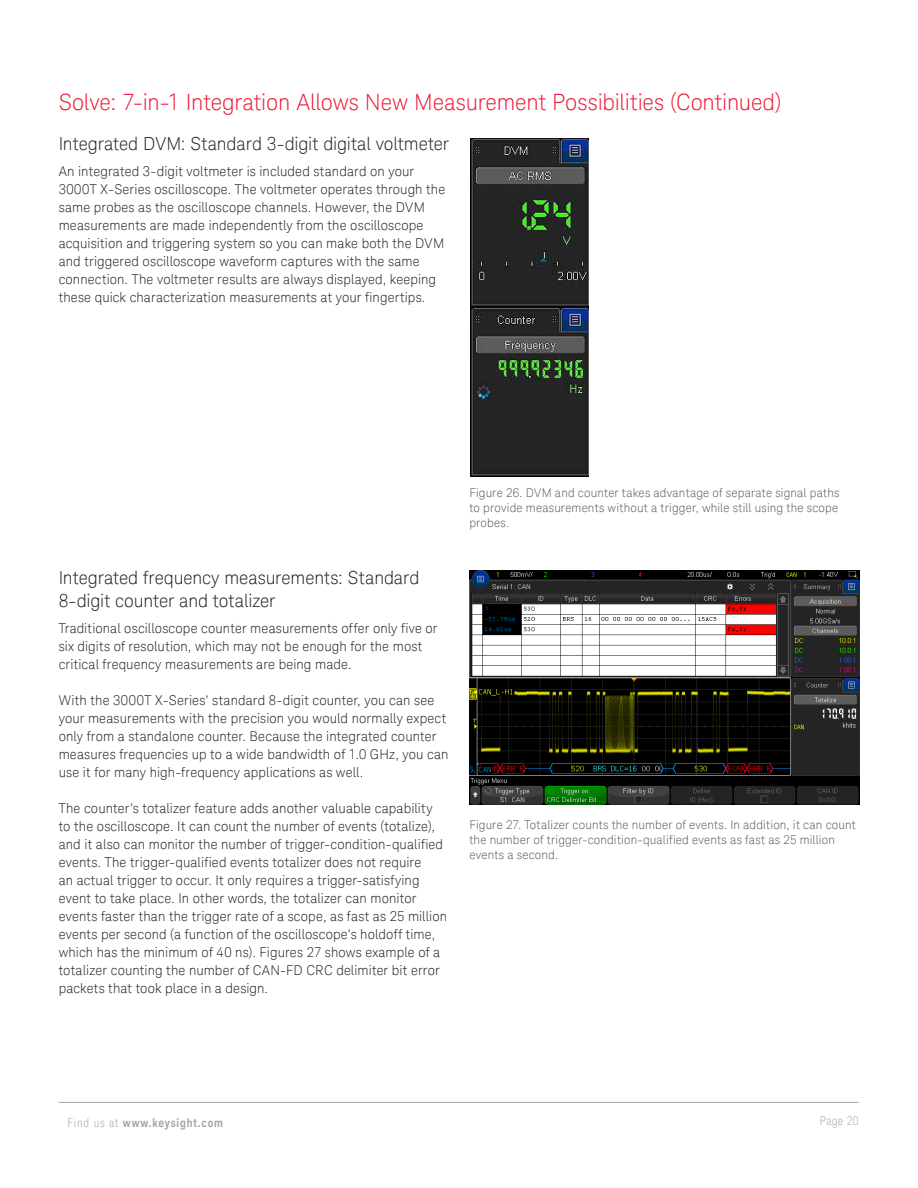
<style>
.page{position:relative;width:918px;height:1188px;background:#fff}
.page>*{position:absolute;margin:0;border:0;box-sizing:border-box;transform-origin:0 0}
.K_Heading_1{font:300 22.5px "Keysight Sans";letter-spacing:-.005em;color:#ed1a36}
.K_Heading_3{font:300 18px/22.5px "Keysight Sans";letter-spacing:-.005em;color:#231f20}
.K_Body_Text{font:300 13.5px/18px "Keysight Sans";letter-spacing:.01em;color:#231f20}
.K_Diagrams_and_Figur{font:300 12px/15px "Keysight Sans";letter-spacing:.015em;color:#57585a;text-align:justify}
.t1{font:700 12px "Keysight Sans Condensed";letter-spacing:.07em;color:#a4a1a9}
.t2{font:300 condensed 12px "Keysight Sans";letter-spacing:.03em;color:#a4a1a9}
.s1{font-family:"Keysight Sans";font-weight:300;font-stretch:condensed}
</style>
<div class="page">
<hr style="left:59px;top:1102px;width:800px;height:1px;background:#a4a1a9">
<img style="left:470px;top:138px;width:118px;height:338px">
<img style="left:470px;top:571px;width:390px;height:234px">
<p class="K_Heading_1" style="left:59px;top:89px;width:724px">Solve: 7-in-1 Integration Allows New Measurement Possibilities (Continued)</p>
<p class="K_Heading_3" style="left:59px;top:132px;width:392px">Integrated DVM: Standard 3-digit digital voltmeter</p>
<p class="K_Body_Text" style="left:59px;top:162px;width:388px">An integrated 3-digit voltmeter is included standard on your 3000T X-Series oscilloscope. The voltmeter operates through the same probes as the oscilloscope channels. However, the DVM measurements are made independently from the oscilloscope acquisition and triggering system so you can make both the DVM and triggered oscilloscope waveform captures with the same connection. The voltmeter results are always displayed, keeping these quick characterization measurements at your fingertips.</p>
<p class="K_Heading_3" style="left:59px;top:567px;width:362px">Integrated frequency measurements: Standard<br>8-digit counter and totalizer</p>
<p class="K_Body_Text" style="left:59px;top:619px;width:380px">Traditional oscilloscope counter measurements offer only five or six digits of resolution, which may not be enough for the most critical frequency measurements are being made.</p>
<p class="K_Body_Text" style="left:59px;top:691px;width:392px">With the 3000T X-Series’ standard 8-digit counter, you can see your measurements with the precision you would normally expect only from a standalone counter. Because the integrated counter measures frequencies up to a wide bandwidth of 1.0 GHz, you can use it for many high-frequency applications as well.</p>
<p class="K_Body_Text" style="left:59px;top:799px;width:390px">The counter’s totalizer feature adds another valuable capability to the oscilloscope. It can count the number of events (totalize), and it also can monitor the number of trigger-condition-qualified events. The trigger-qualified events totalizer does not require<br>an actual trigger to occur. It only requires a trigger-satisfying event to take place. In other words, the totalizer can monitor events faster than the trigger rate of a scope, as fast as 25 million events per second (a function of the oscilloscope’s holdoff time, which has the minimum of 40 ns). Figures 27 shows example of a totalizer counting the number of CAN-FD CRC delimiter bit error packets that took place in a design.</p>
<p class="K_Diagrams_and_Figur" style="left:469px;top:485px;width:371px">Figure 26. DVM and counter takes advantage of separate signal paths to provide measurements without a trigger, while still using the scope probes.</p>
<p class="K_Diagrams_and_Figur" style="left:469px;top:817px;width:388px;text-align:left">Figure 27. Totalizer counts the number of events. In addition, it can count the number of trigger-condition-qualified events as fast as 25 million events a second.</p>
<p class="t1" style="left:68px;top:1115px;width:157px"><span class="s1">Find us at</span> www.keysight.com</p>
<p class="t2" style="left:820px;top:1113px;width:40px">Page 20</p>
</div>
